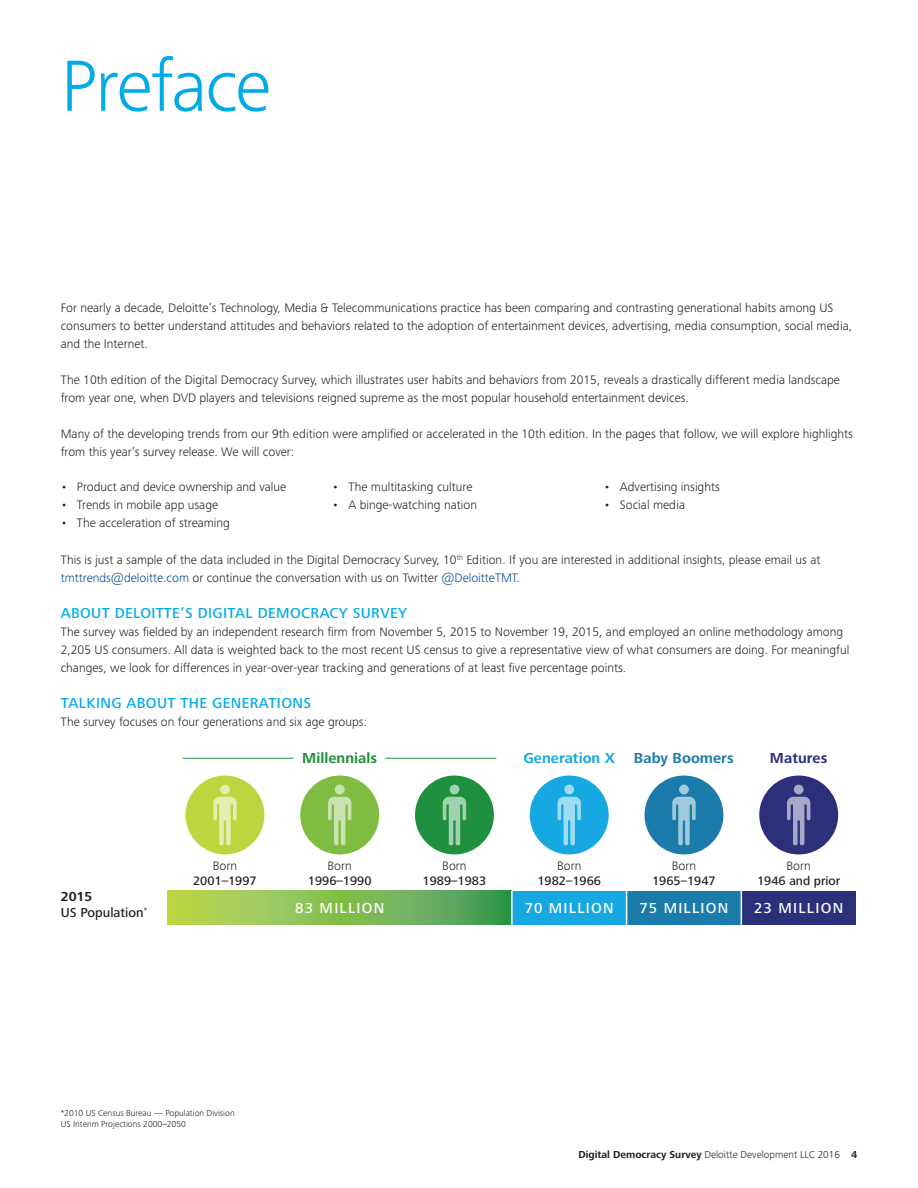
<style>
.page{position:relative;width:918px;height:1188px;background:#fff}
.page>*{position:absolute;margin:0;border:0;box-sizing:border-box;transform-origin:0 0}
.t1{font:300 75px "Frutiger Next Pro";letter-spacing:-.025em;color:#00abe7}
.t2{font:500 15px "Frutiger Next Pro";letter-spacing:.025em;color:#00abe7}
.t3{font:500 15px "Frutiger Next Pro";letter-spacing:.08em;color:#fff}
.t4{font:700 15px "Frutiger Next Pro";letter-spacing:.005em;color:#1f913e}
.t5{font:700 15px "Frutiger Next Pro";letter-spacing:.005em;color:#18a8e1}
.t6{font:700 15px "Frutiger Next Pro";letter-spacing:.005em;color:#1b7cab}
.t7{font:700 15px "Frutiger Next Pro";letter-spacing:.005em;color:#2c2f7a}
.t8{font:500 13.5px/16.2px "Frutiger Next Pro";color:#231f20}
.t9{font:300 12.75px/18px "Frutiger Next Pro";color:#231f20}
.t10{font:500 12.75px "Frutiger Next Pro";color:#231f20}
.t11{font:300 10.5px "Frutiger Next Pro";color:#231f20}
.t12{font:300 9px/10.8px "Frutiger Next Pro";color:#231f20}
.s1{color:#014990}
.s2{font-weight:700}
.s3{font-weight:500}
</style>
<div class="page">
<svg style="left:168px;top:891px;width:343px;height:34px;background:#82bb56"></svg>
<div style="left:512px;top:891px;width:115px;height:34px;background:#18a8e1"></div>
<div style="left:627px;top:891px;width:114px;height:34px;background:#1b7cab"></div>
<div style="left:741px;top:891px;width:115px;height:34px;background:#2c2f7a"></div>
<hr style="left:511px;top:891px;width:2px;height:34px;background:#fff">
<hr style="left:626px;top:891px;width:1px;height:34px;background:#fff">
<hr style="left:741px;top:891px;width:1px;height:34px;background:#fff">
<div style="left:186px;top:776px;width:78px;height:78px;background:#bcd640;border-radius:50%"></div>
<svg style="left:213px;top:785px;width:24px;height:60px"></svg>
<div style="left:300px;top:776px;width:79px;height:78px;background:#7ebd41;border-radius:50%"></div>
<svg style="left:328px;top:785px;width:23px;height:60px"></svg>
<div style="left:415px;top:776px;width:79px;height:78px;background:#1f913e;border-radius:50%"></div>
<svg style="left:443px;top:785px;width:23px;height:60px"></svg>
<div style="left:530px;top:776px;width:79px;height:78px;background:#18a8e1;border-radius:50%"></div>
<svg style="left:558px;top:785px;width:23px;height:60px"></svg>
<div style="left:645px;top:776px;width:78px;height:78px;background:#1b7cab;border-radius:50%"></div>
<svg style="left:672px;top:785px;width:24px;height:60px"></svg>
<div style="left:759px;top:776px;width:79px;height:78px;background:#2c2f7a;border-radius:50%"></div>
<svg style="left:787px;top:785px;width:23px;height:60px"></svg>
<hr style="left:183px;top:758px;width:111px;height:1px;background:#1f913e">
<hr style="left:385px;top:758px;width:111px;height:1px;background:#1f913e">
<h1 class="t1" style="left:61px;top:43px;width:212px">Preface</h1>
<p class="t9" style="left:61px;top:299px;width:793px">For nearly a decade, Deloitte’s Technology, Media &amp; Telecommunications practice has been comparing and contrasting generational habits among US consumers to better understand attitudes and behaviors related to the adoption of entertainment devices, advertising, media consumption, social media, and the Internet.</p>
<p class="t9" style="left:61px;top:371px;width:781px">The 10th edition of the Digital Democracy Survey, which illustrates user habits and behaviors from 2015, reveals a drastically different media landscape from year one, when DVD players and televisions reigned supreme as the most popular household entertainment devices.</p>
<p class="t9" style="left:61px;top:425px;width:794px">Many of the developing trends from our 9th edition were amplified or accelerated in the 10th edition. In the pages that follow, we will explore highlights from this year’s survey release. We will cover:</p>
<p class="t9" style="left:61px;top:478px;width:227px">• Product and device ownership and value</p>
<p class="t9" style="left:61px;top:496px;width:159px">• Trends in mobile app usage</p>
<p class="t9" style="left:61px;top:514px;width:171px">• The acceleration of streaming</p>
<p class="t9" style="left:332px;top:478px;width:142px">• The multitasking culture</p>
<p class="t9" style="left:332px;top:496px;width:146px">• A binge-watching nation</p>
<p class="t9" style="left:604px;top:478px;width:118px">• Advertising insights</p>
<p class="t9" style="left:604px;top:496px;width:83px">• Social media</p>
<p class="t9" style="left:61px;top:551px;width:761px">This is just a sample of the data included in the Digital Democracy Survey, 10<sup>th</sup> Edition. If you are interested in additional insights, please email us at <span class="s1">tmttrends@deloitte.com</span> or continue the conversation with us on Twitter <span class="s1">@DeloitteTMT</span>.</p>
<p class="t2" style="left:61px;top:605px;width:348px">ABOUT DELOITTE’S DIGITAL DEMOCRACY SURVEY</p>
<p class="t9" style="left:61px;top:623px;width:790px">The survey was fielded by an independent research firm from November 5, 2015 to November 19, 2015, and employed an online methodology among<br>2,205 US consumers. All data is weighted back to the most recent US census to give a representative view of what consumers are doing. For meaningful changes, we look for differences in year-over-year tracking and generations of at least five percentage points.</p>
<p class="t2" style="left:61px;top:695px;width:252px">TALKING ABOUT THE GENERATIONS</p>
<p class="t9" style="left:61px;top:713px;width:308px">The survey focuses on four generations and six age groups:</p>
<p class="t8" style="left:61px;top:888px;width:88px"><span class="s2">2015<br></span>US Population<sup>*</sup></p>
<p class="t9" style="left:213px;top:856px;width:26px">Born</p>
<p class="t10" style="left:193px;top:873px;width:65px">2001–1997</p>
<p class="t4" style="left:302px;top:749px;width:76px">Millennials</p>
<p class="t5" style="left:523px;top:749px;width:93px">Generation X</p>
<p class="t6" style="left:634px;top:749px;width:101px">Baby Boomers</p>
<p class="t7" style="left:770px;top:749px;width:59px">Matures</p>
<p class="t9" style="left:328px;top:856px;width:26px">Born</p>
<p class="t10" style="left:308px;top:873px;width:65px">1996–1990</p>
<p class="t9" style="left:442px;top:856px;width:26px">Born</p>
<p class="t10" style="left:423px;top:873px;width:65px">1989–1983</p>
<p class="t9" style="left:557px;top:856px;width:26px">Born</p>
<p class="t10" style="left:537px;top:873px;width:65px">1982–1966</p>
<p class="t9" style="left:672px;top:856px;width:26px">Born</p>
<p class="t10" style="left:652px;top:873px;width:65px">1965–1947</p>
<p class="t9" style="left:787px;top:856px;width:26px">Born</p>
<p class="t10" style="left:757px;top:873px;width:85px">1946 and prior</p>
<p class="t3" style="left:295px;top:900px;width:91px">83 MILLION</p>
<p class="t3" style="left:525px;top:900px;width:90px">70 MILLION</p>
<p class="t3" style="left:640px;top:900px;width:90px">75 MILLION</p>
<p class="t3" style="left:754px;top:900px;width:91px">23 MILLION</p>
<p class="t12" style="left:61px;top:1108px;width:175px">*2010 US Census Bureau — Population Division<br>US Interim Projections 2000<span class="s3">–</span>2050</p>
<p class="t11" style="left:578px;top:1148px;width:280px"><span class="s2">Digital Democracy Survey</span> Deloitte Development LLC 2016 <span class="s2">4</span></p>
</div>
